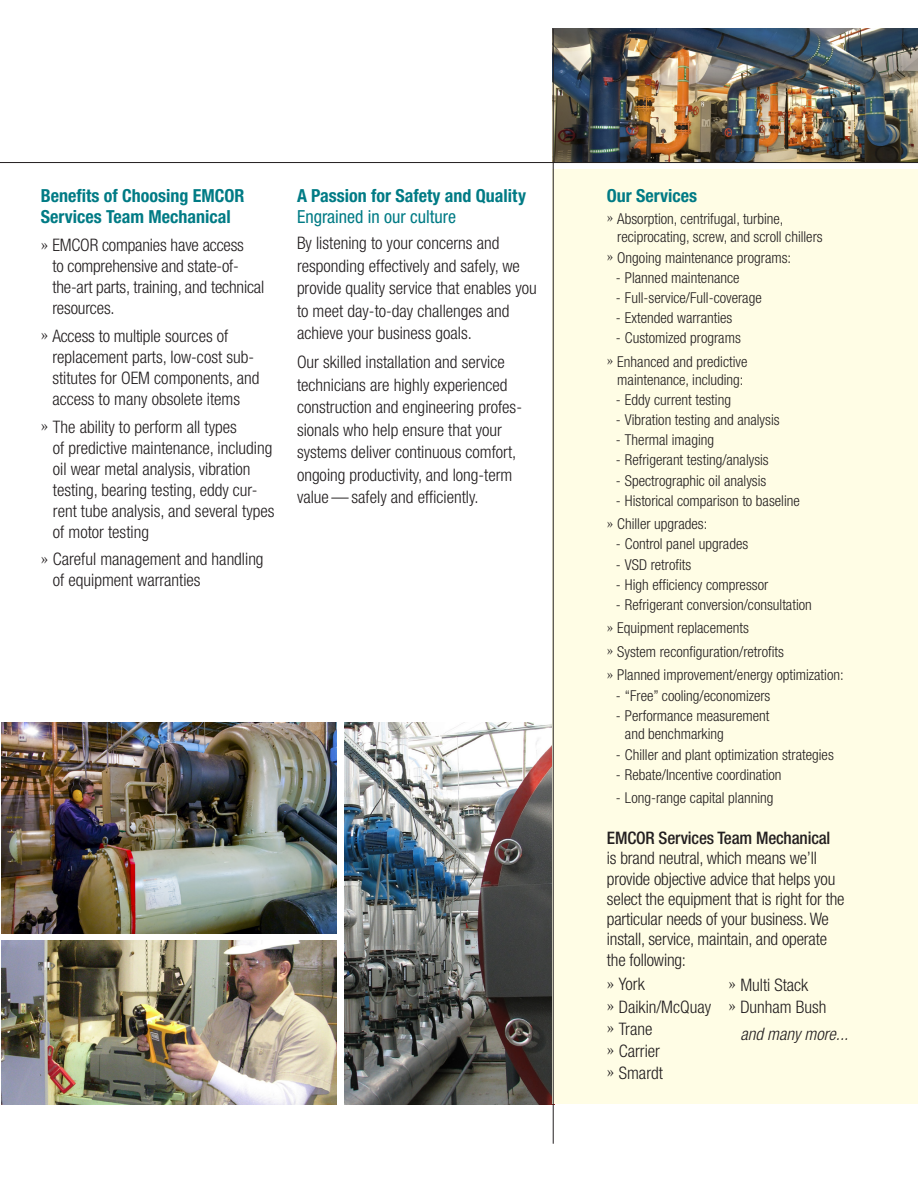
<style>
.page{position:relative;width:918px;height:1188px;background:#fff}
.page>*{position:absolute;margin:0;border:0;box-sizing:border-box;transform-origin:0 0}
.Sub_Heads_-_Body{font:700 condensed 18px/21px "Helvetica Neue";color:#007b85}
.Sub_Heads_-_Body-2{font:300 condensed 17.25px/21px "Helvetica Neue";color:#231f20}
.t1{font:italic 300 condensed 17.25px/27px "Helvetica Neue";color:#231f20}
.Bullet_copy{font:300 condensed 15px/18px "Helvetica Neue";color:#231f20}
.s1{font-family:"Minion";font-weight:400;font-stretch:normal}
.s2{font-weight:400}
.s3{font-weight:500}
.s4{font-family:"Minion";font-weight:400;font-style:normal;font-stretch:normal}
.s5{font-style:normal}
</style>
<div class="page">
<img style="left:345px;top:722px;width:208px;height:382px">
<img style="left:2px;top:722px;width:334px;height:211px">
<img style="left:2px;top:941px;width:334px;height:163px">
<img style="left:554px;top:29px;width:364px;height:133px">
<hr style="left:0;top:162px;width:918px;height:1px;background:#231f20">
<div style="left:553px;top:170px;width:365px;height:934px;background:#fffde5"></div>
<hr style="left:553px;top:29px;width:1px;height:1115px;background:#231f20">
<p class="Sub_Heads_-_Body" style="left:41px;top:185px;width:205px">Benefits of Choosing EMCOR<br>Services Team Mechanical</p>
<p class="Sub_Heads_-_Body-2" style="left:52px;top:234px;width:213px;text-indent:-11px"><span class="s1">»</span> EMCOR companies have access<br>to comprehensive and state-of&shy;the-art parts, training, and technical resources.</p>
<p class="Sub_Heads_-_Body-2" style="left:52px;top:325px;width:208px;text-indent:-11px"><span class="s1">»</span> Access to multiple sources of replacement parts, low-cost sub&shy;stitutes for OEM components, and access to many obsolete items</p>
<p class="Sub_Heads_-_Body-2" style="left:53px;top:416px;width:223px;text-indent:-12px"><span class="s1">»</span> The ability to perform all types<br>of predictive maintenance, including oil wear metal analysis, vibration testing, bearing testing, eddy cur&shy;rent tube analysis, and several types of motor testing</p>
<p class="Sub_Heads_-_Body-2" style="left:53px;top:549px;width:212px;text-indent:-12px"><span class="s1">»</span> Careful management and handling of equipment warranties</p>
<p class="Sub_Heads_-_Body" style="left:297px;top:185px;width:231px">A Passion for Safety and Quality<br><span class="s2">Engrained in our culture</span></p>
<p class="Sub_Heads_-_Body-2" style="left:297px;top:232px;width:241px;line-height:22.5px">By listening to your concerns and responding effectively and safely, we provide quality service that enables you to meet day-to-day challenges and achieve your business goals.</p>
<p class="Sub_Heads_-_Body-2" style="left:297px;top:351px;width:227px;line-height:22.5px">Our skilled installation and service technicians are highly experienced construction and engineering profes&shy;sionals who help ensure that your systems deliver continuous comfort, ongoing productivity, and long-term value — safely and efficiently.</p>
<p class="Sub_Heads_-_Body" style="left:607px;top:185px;width:92px">Our Services</p>
<p class="Bullet_copy" style="left:617px;top:209px;width:207px;text-indent:-10px"><span class="s1">»</span> Absorption, centrifugal, turbine, reciprocating, screw, and scroll chillers</p>
<p class="Bullet_copy" style="left:607px;top:248px;width:186px"><span class="s1">»</span> Ongoing maintenance programs:</p>
<p class="Bullet_copy" style="left:616px;top:269px;width:125px">- Planned maintenance</p>
<p class="Bullet_copy" style="left:616px;top:289px;width:147px">- Full-service/Full-coverage</p>
<p class="Bullet_copy" style="left:616px;top:309px;width:118px">- Extended warranties</p>
<p class="Bullet_copy" style="left:616px;top:329px;width:126px">- Customized programs</p>
<p class="Bullet_copy" style="left:607px;top:352px;width:142px;text-align:center"><span class="s1">»</span> Enhanced and predictive maintenance, including:</p>
<p class="Bullet_copy" style="left:616px;top:391px;width:117px">- Eddy current testing</p>
<p class="Bullet_copy" style="left:616px;top:411px;width:165px">- Vibration testing and analysis</p>
<p class="Bullet_copy" style="left:616px;top:431px;width:100px">- Thermal imaging</p>
<p class="Bullet_copy" style="left:616px;top:451px;width:154px">- Refrigerant testing/analysis</p>
<p class="Bullet_copy" style="left:616px;top:471px;width:152px">- Spectrographic oil analysis</p>
<p class="Bullet_copy" style="left:616px;top:491px;width:185px">- Historical comparison to baseline</p>
<p class="Bullet_copy" style="left:607px;top:515px;width:102px"><span class="s1">»</span> Chiller upgrades:</p>
<p class="Bullet_copy" style="left:616px;top:535px;width:134px">- Control panel upgrades</p>
<p class="Bullet_copy" style="left:616px;top:555px;width:77px">- VSD retrofits</p>
<p class="Bullet_copy" style="left:616px;top:575px;width:154px">- High efficiency compressor</p>
<p class="Bullet_copy" style="left:616px;top:595px;width:197px">- Refrigerant conversion/consultation</p>
<p class="Bullet_copy" style="left:607px;top:619px;width:143px"><span class="s1">»</span> Equipment replacements</p>
<p class="Bullet_copy" style="left:607px;top:642px;width:179px"><span class="s1">»</span> System reconfiguration/retrofits</p>
<p class="Bullet_copy" style="left:607px;top:666px;width:238px"><span class="s1">»</span> Planned improvement/energy optimization:</p>
<p class="Bullet_copy" style="left:616px;top:687px;width:156px">- “Free” cooling/economizers</p>
<p class="Bullet_copy" style="left:625px;top:707px;width:146px;text-indent:-9px">- Performance measurement and benchmarking</p>
<p class="Bullet_copy" style="left:616px;top:745px;width:219px">- Chiller and plant optimization strategies</p>
<p class="Bullet_copy" style="left:616px;top:765px;width:167px">- Rebate/Incentive coordination</p>
<p class="Bullet_copy" style="left:616px;top:788px;width:159px">- Long-range capital planning</p>
<p class="Sub_Heads_-_Body-2" style="left:607px;top:828px;width:239px;line-height:20.2px"><span class="s3">EMCOR Services Team Mechanical<br></span>is brand neutral, which means we’ll provide objective advice that helps you select the equipment that is right for the particular needs of your business. We install, service, maintain, and operate the following:</p>
<p class="Sub_Heads_-_Body-2" style="left:607px;top:974px;width:39px"><span class="s1">»</span> York</p>
<p class="Sub_Heads_-_Body-2" style="left:607px;top:996px;width:106px"><span class="s1">»</span> Daikin/McQuay</p>
<p class="Sub_Heads_-_Body-2" style="left:607px;top:1018px;width:47px"><span class="s1">»</span> Trane</p>
<p class="Sub_Heads_-_Body-2" style="left:607px;top:1040px;width:55px"><span class="s1">»</span> Carrier</p>
<p class="Sub_Heads_-_Body-2" style="left:607px;top:1062px;width:57px"><span class="s1">»</span> Smardt</p>
<p class="Sub_Heads_-_Body-2" style="left:728px;top:974px;width:81px"><span class="s1">»</span> Multi Stack</p>
<p class="t1" style="left:740px;top:993px;width:109px;text-indent:-12px"><span class="s4">»</span> <span class="s5">Dunham Bush </span>and many more...</p>
</div>
